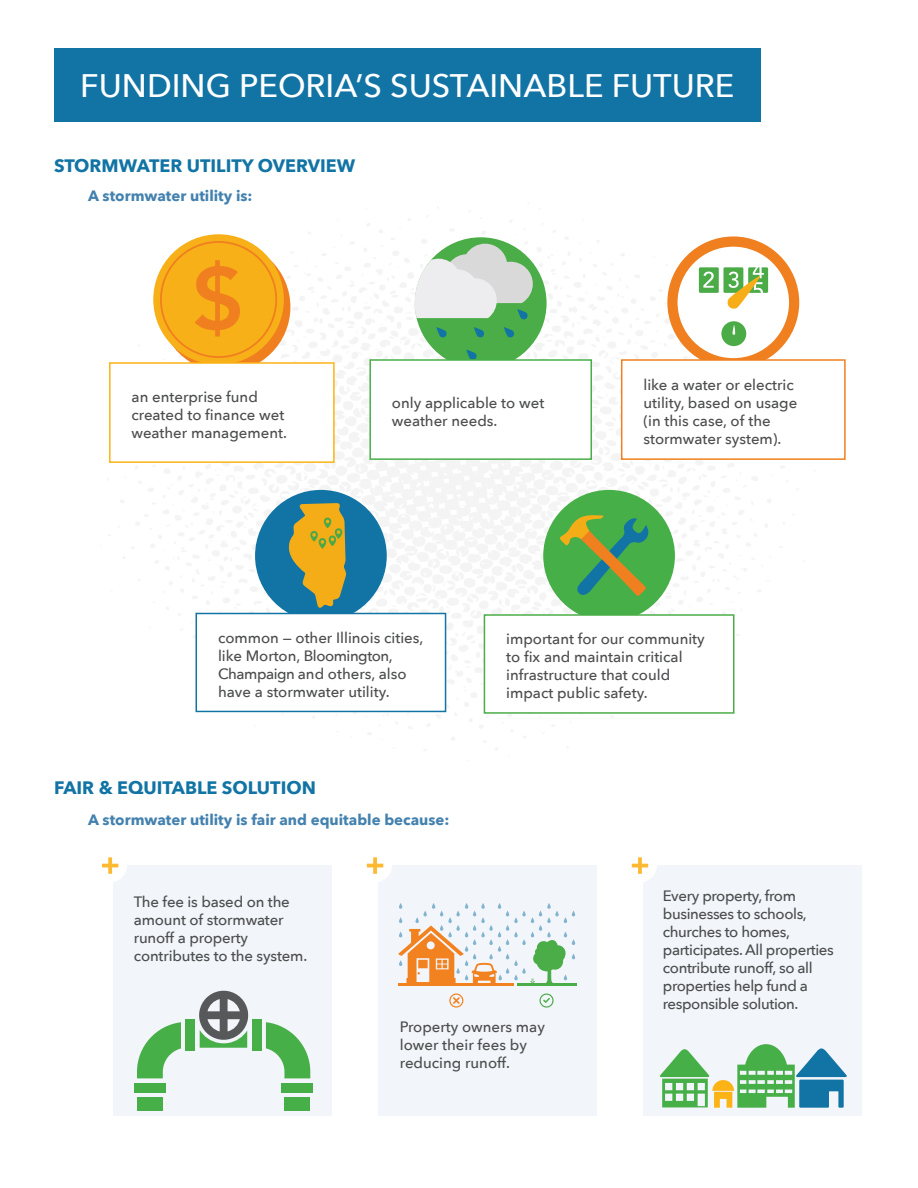
<style>
.page{position:relative;width:918px;height:1188px;background:#fff}
.page>*{position:absolute;margin:0;border:0;box-sizing:border-box;transform-origin:0 0}
.t1{font:500 32.55px "Avenir Next";color:#fff}
.t2{font:700 18px "Avenir Next";color:#1174a5}
.t3{font:500 15px/18px "Avenir Next";color:#4b4c4d}
.t4{font:500 15px/18px "Avenir Next";letter-spacing:-.025em;color:#4b4c4d}
.t5{font:700 15px "Avenir Next";color:#4381af}
</style>
<div class="page">
<img style="left:108px;top:202px;width:707px;height:549px">
<div style="left:54px;top:48px;width:707px;height:73px;background:#1174a5"></div>
<div style="left:160px;top:242px;width:130px;height:130px;background:#f0801f;border-radius:50%"></div>
<div style="left:153px;top:234px;width:131px;height:131px;background:#f7b017;border-radius:50%"></div>
<div style="left:160px;top:241px;width:117px;height:117px;border:2px solid #f0801f;border-radius:50%"></div>
<svg style="left:195px;top:260px;width:45px;height:76px"></svg>
<svg style="left:672px;top:242px;width:122px;height:121px"></svg>
<div style="left:667px;top:236px;width:132px;height:132px;border:10px solid #f0801f;border-radius:50%"></div>
<div style="left:699px;top:267px;width:20px;height:26px;background:#4aab47"></div>
<div style="left:723px;top:267px;width:20px;height:26px;background:#4aab47"></div>
<div style="left:748px;top:267px;width:20px;height:26px;background:#4aab47"></div>
<div style="left:721px;top:321px;width:25px;height:25px;background:#4aab47;border-radius:50%"></div>
<svg style="left:732px;top:325px;width:3px;height:10px"></svg>
<svg style="left:703px;top:272px;width:11px;height:16px"></svg>
<svg style="left:727px;top:263px;width:37px;height:46px"></svg>
<div style="left:110px;top:363px;width:224px;height:99px;background:#fff"></div>
<div style="left:109px;top:362px;width:226px;height:101px;border:2px solid #fbb316"></div>
<div style="left:622px;top:360px;width:223px;height:99px;background:#fff"></div>
<div style="left:621px;top:359px;width:225px;height:101px;border:2px solid #f0801f"></div>
<div style="left:543px;top:490px;width:132px;height:132px;background:#47af48;border-radius:50%"></div>
<svg style="left:557px;top:513px;width:92px;height:86px"></svg>
<div style="left:484px;top:615px;width:250px;height:98px;background:#fff"></div>
<div style="left:484px;top:614px;width:250px;height:100px;border:2px solid #4aad47"></div>
<div style="left:255px;top:490px;width:132px;height:132px;background:#1174a5;border-radius:50%"></div>
<svg style="left:288px;top:503px;width:58px;height:105px"></svg>
<div style="left:196px;top:614px;width:250px;height:97px;background:#fff"></div>
<div style="left:196px;top:613px;width:250px;height:99px;border:2px solid #1174a5"></div>
<div style="left:415px;top:237px;width:132px;height:132px;background:#4aad47;border-radius:50%"></div>
<svg style="left:436px;top:327px;width:11px;height:11px"></svg>
<svg style="left:504px;top:327px;width:10px;height:11px"></svg>
<svg style="left:474px;top:327px;width:10px;height:11px"></svg>
<svg style="left:466px;top:350px;width:11px;height:9px"></svg>
<svg style="left:415px;top:244px;width:118px;height:76px"></svg>
<div style="left:370px;top:360px;width:221px;height:99px;background:#fff"></div>
<div style="left:369px;top:359px;width:223px;height:101px;border:2px solid #47af48"></div>
<div style="left:114px;top:866px;width:218px;height:250px;background:#f2f5f9"></div>
<div style="left:93px;top:849px;width:34px;height:33px;background:#fff;border-radius:50%"></div>
<svg style="left:102px;top:857px;width:16px;height:17px"></svg>
<div style="left:134px;top:1083px;width:32px;height:10px;background:#47af48"></div>
<div style="left:281px;top:1083px;width:32px;height:10px;background:#47af48"></div>
<div style="left:252px;top:1019px;width:9px;height:32px;background:#47af48"></div>
<div style="left:185px;top:1019px;width:10px;height:32px;background:#47af48"></div>
<div style="left:284px;top:1097px;width:26px;height:13px;background:#47af48"></div>
<svg style="left:266px;top:1022px;width:44px;height:56px"></svg>
<div style="left:137px;top:1097px;width:26px;height:13px;background:#47af48"></div>
<svg style="left:137px;top:1022px;width:44px;height:56px"></svg>
<svg style="left:199px;top:991px;width:49px;height:57px"></svg>
<div style="left:378px;top:866px;width:219px;height:250px;background:#f2f5f9"></div>
<div style="left:358px;top:849px;width:34px;height:33px;background:#fff;border-radius:50%"></div>
<svg style="left:367px;top:857px;width:16px;height:17px"></svg>
<div style="left:643px;top:866px;width:219px;height:250px;background:#f2f5f9"></div>
<div style="left:623px;top:849px;width:34px;height:33px;background:#fff;border-radius:50%"></div>
<svg style="left:632px;top:857px;width:16px;height:17px"></svg>
<svg style="left:660px;top:1044px;width:187px;height:64px"></svg>
<hr style="left:398px;top:983px;width:116px;height:3px;background:#f2821f">
<hr style="left:517px;top:983px;width:60px;height:3px;background:#4aad47">
<svg style="left:449px;top:994px;width:14px;height:14px"></svg>
<svg style="left:540px;top:993px;width:14px;height:15px"></svg>
<svg style="left:398px;top:903px;width:177px;height:80px"></svg>
<p class="t1" style="left:80px;top:58px;width:656px">FUNDING PEORIA’S SUSTAINABLE FUTURE</p>
<p class="t2" style="left:54px;top:150px;width:303px">STORMWATER UTILITY OVERVIEW</p>
<p class="t5" style="left:88px;top:183px;width:166px">A stormwater utility is:</p>
<p class="t3" style="left:132px;top:387px;width:157px">an enterprise fund created to finance wet weather management.</p>
<p class="t3" style="left:643px;top:375px;width:155px">like a water or electric utility, based on usage (in this case, of the stormwater system).</p>
<p class="t3" style="left:392px;top:393px;width:154px">only applicable to wet weather needs.</p>
<p class="t3" style="left:218px;top:628px;width:207px">common — other Illinois cities, like Morton, Bloomington,<br>Champaign and others, also have a stormwater utility.</p>
<p class="t2" style="left:54px;top:772px;width:263px">FAIR &amp; EQUITABLE SOLUTION</p>
<p class="t5" style="left:88px;top:807px;width:363px">A stormwater utility is fair and equitable because:</p>
<p class="t3" style="left:134px;top:892px;width:175px">The fee is based on the amount of stormwater runoff a property contributes to the system.</p>
<p class="t3" style="left:506px;top:630px;width:200px">important for our community to fix and maintain critical infrastructure that could impact public safety.</p>
<p class="t4" style="left:663px;top:886px;width:172px">Every property, from businesses to schools, churches to homes, participates. All properties contribute runoff, so all properties help fund a responsible solution.</p>
<p class="t3" style="left:400px;top:1018px;width:147px">Property owners may lower their fees by reducing runoff.</p>
</div>
